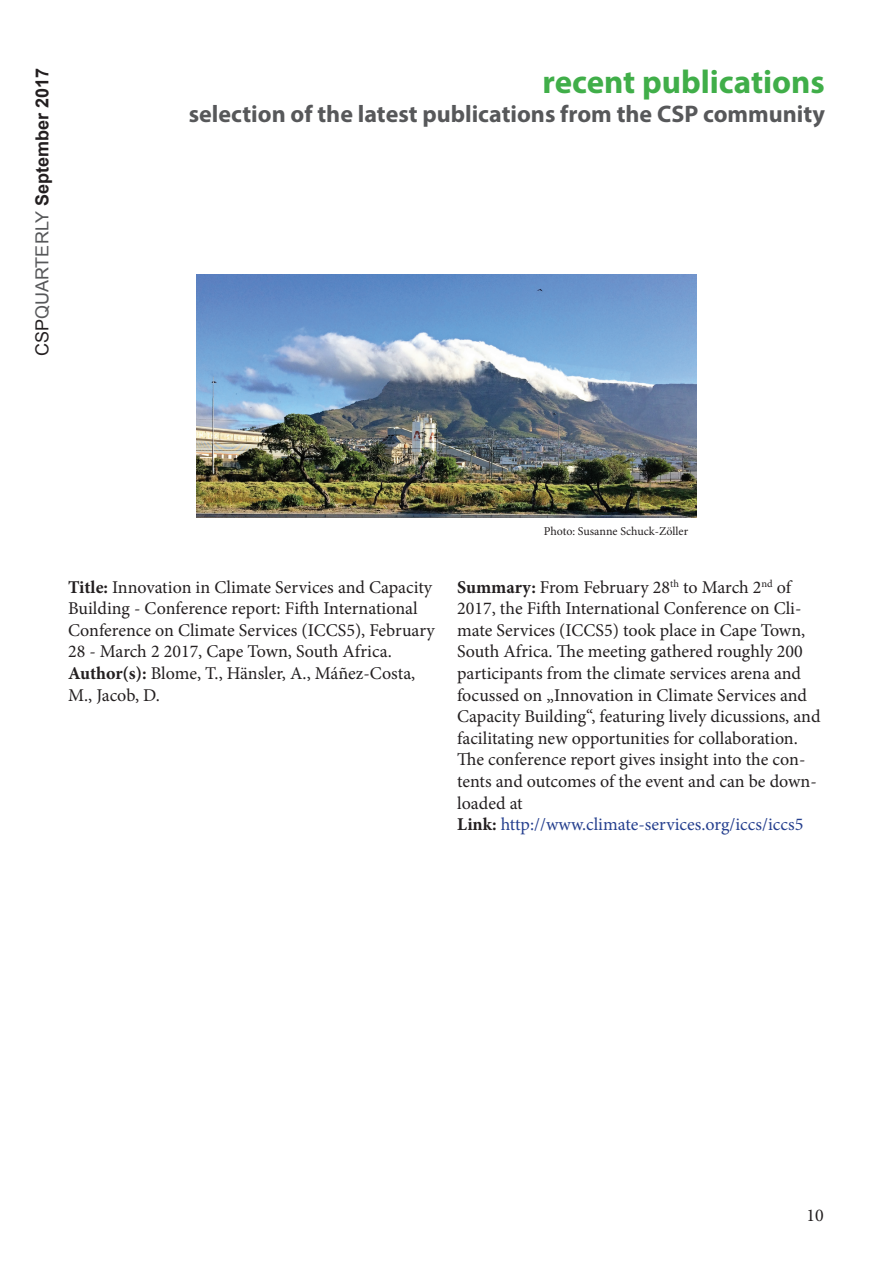
<style>
.page{position:relative;width:893px;height:1263px;background:#fff}
.page>*{position:absolute;margin:0;border:0;box-sizing:border-box;transform-origin:0 0}
.t1{font:700 33px "Myriad Pro";color:#40ae49}
.t2{font:700 24px "Myriad Pro";color:#57585a}
.t3{font:18px/21.6px "Minion Pro";color:#231f20}
.t4{font:700 18px "Arial";color:#231f20}
.t5{font:12px "Minion Pro";letter-spacing:-.005em;color:#231f20}
.s1{font-weight:400}
.s2{font-weight:400;color:#57585a}
.s3{font-weight:700}
.s4{color:#253f8e}
</style>
<div class="page">
<img style="left:196px;top:275px;width:501px;height:242px">
<p class="t4" style="left:30px;top:356px;width:290px;rotate:-90deg"><span class="s1">CSP</span><span class="s2">QUARTERLY</span> September 2017</p>
<h1 class="t1" style="left:542px;top:60px;width:284px">recent publications</h1>
<h2 class="t2" style="left:189px;top:98px;width:637px">selection of the latest publications from the CSP community</h2>
<p class="t5" style="left:544px;top:523px;width:146px">Photo: Susanne Schuck-Zöller</p>
<p class="t3" style="left:68px;top:576px;width:368px"><span class="s3">Title:</span> Innovation in Climate Services and Capacity Building - Conference report: Fifth International Conference on Climate Services (ICCS5), February 28 - March 2 2017, Cape Town, South Africa.<br><span class="s3">Author(s):</span> Blome, T., Hänsler, A., Máñez-Costa, M., Jacob, D.</p>
<p class="t3" style="left:457px;top:576px;width:365px"><span class="s3">Summary:</span> From February 28<sup>th</sup> to March 2<sup>nd</sup> of 2017, the Fifth International Conference on Cli&shy;mate Services (ICCS5) took place in Cape Town, South Africa. The meeting gathered roughly 200 participants from the climate services arena and focussed on „Innovation in Climate Services and Capacity Building“, featuring lively dicussions, and facilitating new opportunities for collaboration.<br>The conference report gives insight into the con&shy;tents and outcomes of the event and can be down&shy;loaded at<br><span class="s3">Link:</span> <span class="s4">http://www.climate-services.org/iccs/iccs5</span></p>
<p class="t3" style="left:807px;top:1204px;width:19px">10</p>
</div>
